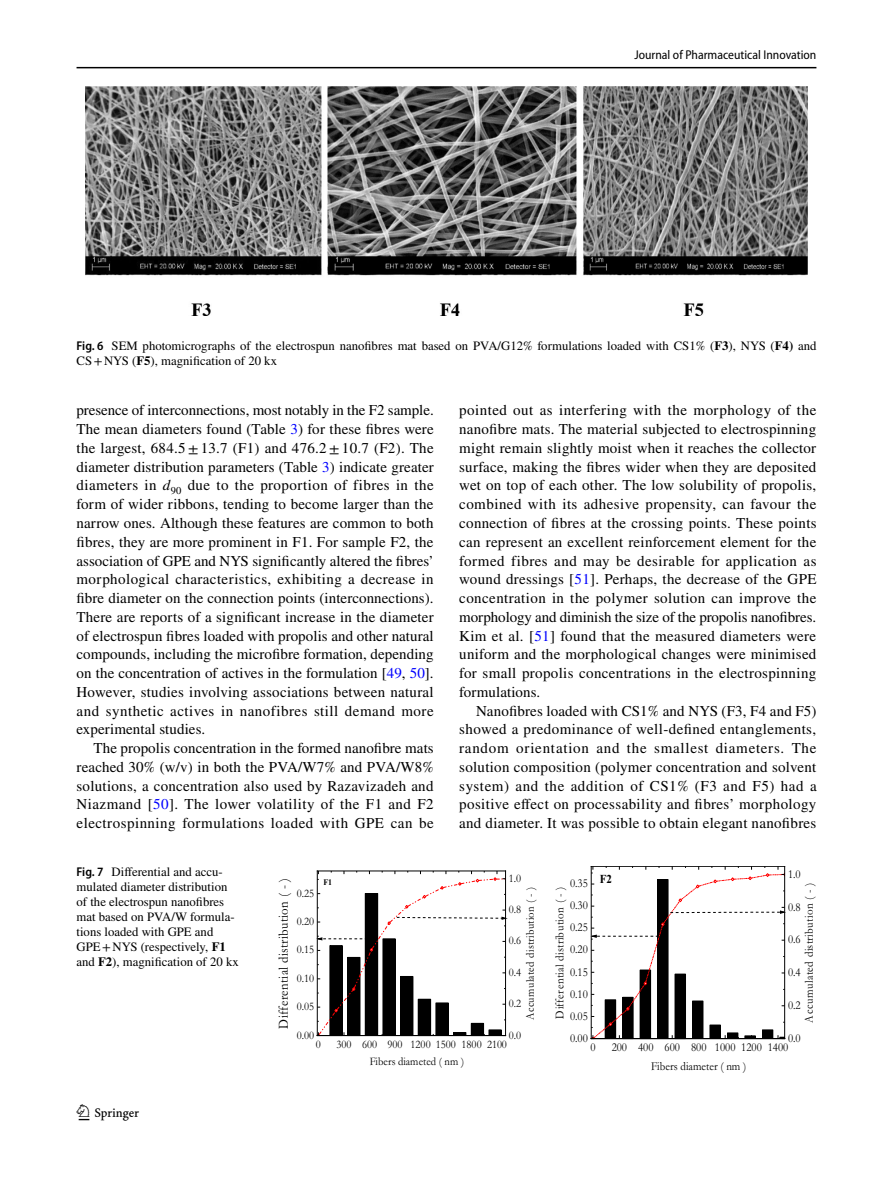
<style>
.page{position:relative;width:893px;height:1187px;background:#fff}
.page>*{position:absolute;margin:0;border:0;box-sizing:border-box;transform-origin:0 0}
.t1{font:22.5px "Springnew Regular 2";color:#000}
.t2{font:15px/18.8px "STIX";letter-spacing:.025em;color:#000;text-align:justify}
.t3{font:13.95px "Garamond";letter-spacing:.03em;color:#000;scale:.92 1}
.t4{font:12.75px/15px "STIX";color:#000}
.t5{font:semi-condensed 12.75px "Myriad Pro";color:#000}
.t6{font:12.15px "Garamond";letter-spacing:.015em;color:#000;scale:.9 1}
.t7{font:12.15px "Garamond";letter-spacing:.035em;color:#000;scale:.9 1}
.t8{font:12.15px "Garamond";letter-spacing:.045em;color:#000;scale:.9 1}
.t9{font:700 12.15px "Times New Roman";color:#000;scale:.9 1}
.t10{font:11.7px "Garamond";letter-spacing:.005em;color:#000;scale:.92 1}
.t11{font:11.7px "Garamond";letter-spacing:.035em;color:#000;scale:.92 1}
.t12{font:700 8.55px "Times New Roman";color:#000;scale:.92 1}
.s1{font-family:"Myriad Pro";font-weight:600;font-stretch:semi-condensed}
.s2{font-weight:700}
.s3{color:#00f}
.s4{font-style:italic}
</style>
<div class="page">
<hr style="left:77px;top:67px;width:739px;height:1px;background:#000">
<img style="left:85px;top:87px;width:723px;height:228px">
<svg style="left:317px;top:870px;width:189px;height:166px"></svg>
<svg style="left:591px;top:866px;width:194px;height:173px"></svg>
<p class="t5" style="left:634px;top:48px;width:183px">Journal of Pharmaceutical Innovation</p>
<p class="t4" style="left:77px;top:339px;width:741px"><span class="s1">Fig. 6</span> SEM photomicrographs of the electrospun nanofibres mat based on PVA/G12% formulations loaded with CS1% (<span class="s2">F3</span>), NYS (<span class="s2">F4)</span> and<br>CS+NYS (<span class="s2">F5</span>), magnification of 20 kx</p>
<p class="t2" style="left:77px;top:402px;width:359px">presence of interconnections, most notably in the F2 sample.<br>The mean diameters found (Table <span class="s3">3</span>) for these fibres were the largest, 684.5±13.7 (F1) and 476.2±10.7 (F2). The diameter distribution parameters (Table <span class="s3">3</span>) indicate greater diameters in <span class="s4">d</span><sub>90</sub> due to the proportion of fibres in the form of wider ribbons, tending to become larger than the narrow ones. Although these features are common to both fibres, they are more prominent in F1. For sample F2, the association of GPE and NYS significantly altered the fibres’ morphological characteristics, exhibiting a decrease in fibre diameter on the connection points (interconnections).<br>There are reports of a significant increase in the diameter of electrospun fibres loaded with propolis and other natural compounds, including the microfibre formation, depending on the concentration of actives in the formulation [<span class="s3">49</span>, <span class="s3">50</span>].<br>However, studies involving associations between natural and synthetic actives in nanofibres still demand more experimental studies.</p>
<p class="t2" style="left:77px;top:739px;width:359px;text-indent:17px">The propolis concentration in the formed nanofibre mats reached 30% (w/v) in both the PVA/W7% and PVA/W8% solutions, a concentration also used by Razavizadeh and Niazmand [<span class="s3">50</span>]. The lower volatility of the F1 and F2 electrospinning formulations loaded with GPE can be</p>
<p class="t2" style="left:459px;top:402px;width:359px">pointed out as interfering with the morphology of the nanofibre mats. The material subjected to electrospinning might remain slightly moist when it reaches the collector surface, making the fibres wider when they are deposited wet on top of each other. The low solubility of propolis, combined with its adhesive propensity, can favour the connection of fibres at the crossing points. These points can represent an excellent reinforcement element for the formed fibres and may be desirable for application as wound dressings [<span class="s3">51</span>]. Perhaps, the decrease of the GPE concentration in the polymer solution can improve the morphology and diminish the size of the propolis nanofibres.<br>Kim et al. [<span class="s3">51</span>] found that the measured diameters were uniform and the morphological changes were minimised for small propolis concentrations in the electrospinning formulations.</p>
<p class="t2" style="left:459px;top:702px;width:359px;text-indent:17px">Nanofibres loaded with CS1% and NYS (F3, F4 and F5) showed a predominance of well-defined entanglements, random orientation and the smallest diameters. The solution composition (polymer concentration and solvent system) and the addition of CS1% (F3 and F5) had a positive effect on processability and fibres’ morphology and diameter. It was possible to obtain elegant nanofibres</p>
<p class="t4" style="left:77px;top:864px;width:164px"><span class="s1">Fig. 7</span> Differential and accu&shy;mulated diameter distribution of the electrospun nanofibres mat based on PVA/W formula&shy;tions loaded with GPE and<br>GPE+NYS (respectively, <span class="s2">F1 </span>and <span class="s2">F2</span>), magnification of 20 kx</p>
<p class="t3" style="left:274px;top:1029px;width:166px;rotate:-90deg">Differential distribution ( - )</p>
<p class="t10" style="left:297px;top:885px;width:20px">0.25</p>
<p class="t10" style="left:297px;top:913px;width:20px">0.20</p>
<p class="t10" style="left:297px;top:941px;width:20px">0.15</p>
<p class="t10" style="left:297px;top:970px;width:20px">0.10</p>
<p class="t10" style="left:297px;top:998px;width:20px">0.05</p>
<p class="t12" style="left:323px;top:876px;width:11px">F1</p>
<p class="t10" style="left:509px;top:870px;width:15px">1.0</p>
<p class="t11" style="left:522px;top:1020px;width:147px;rotate:-90deg">Accumulated distribution ( - )</p>
<p class="t10" style="left:509px;top:901px;width:15px">0.8</p>
<p class="t10" style="left:509px;top:932px;width:15px">0.6</p>
<p class="t10" style="left:509px;top:964px;width:15px">0.4</p>
<p class="t10" style="left:509px;top:995px;width:15px">0.2</p>
<p class="t6" style="left:570px;top:875px;width:21px">0.35</p>
<p class="t7" style="left:551px;top:1018px;width:148px;rotate:-90deg">Differential distribution ( - )</p>
<p class="t6" style="left:570px;top:897px;width:21px">0.30</p>
<p class="t6" style="left:570px;top:919px;width:21px">0.25</p>
<p class="t6" style="left:570px;top:941px;width:21px">0.20</p>
<p class="t6" style="left:570px;top:963px;width:21px">0.15</p>
<p class="t6" style="left:570px;top:985px;width:21px">0.10</p>
<p class="t6" style="left:570px;top:1007px;width:21px">0.05</p>
<p class="t9" style="left:600px;top:870px;width:15px">F2</p>
<p class="t6" style="left:788px;top:865px;width:16px">1.0</p>
<p class="t8" style="left:801px;top:1022px;width:157px;rotate:-90deg">Accumulated distribution ( - )</p>
<p class="t6" style="left:788px;top:898px;width:16px">0.8</p>
<p class="t6" style="left:788px;top:931px;width:16px">0.6</p>
<p class="t6" style="left:788px;top:964px;width:16px">0.4</p>
<p class="t6" style="left:788px;top:996px;width:16px">0.2</p>
<h1 class="t1" style="left:79px;top:1104px;width:62px">1 3</h1>
<p class="t10" style="left:297px;top:1026px;width:20px">0.00</p>
<p class="t10" style="left:509px;top:1026px;width:15px">0.0</p>
<p class="t10" style="left:316px;top:1035px;width:7px">0</p>
<p class="t10" style="left:336px;top:1035px;width:187px">300 600 900 1200 1500 1800 2100</p>
<p class="t6" style="left:570px;top:1029px;width:21px">0.00</p>
<p class="t6" style="left:788px;top:1029px;width:16px">0.0</p>
<p class="t6" style="left:590px;top:1039px;width:7px">0</p>
<p class="t6" style="left:612px;top:1039px;width:198px">200 400 600 800 1000 1200 1400</p>
<p class="t10" style="left:370px;top:1053px;width:104px">Fibers diameted ( nm )</p>
<p class="t6" style="left:651px;top:1058px;width:108px">Fibers diameter ( nm )</p>
</div>
